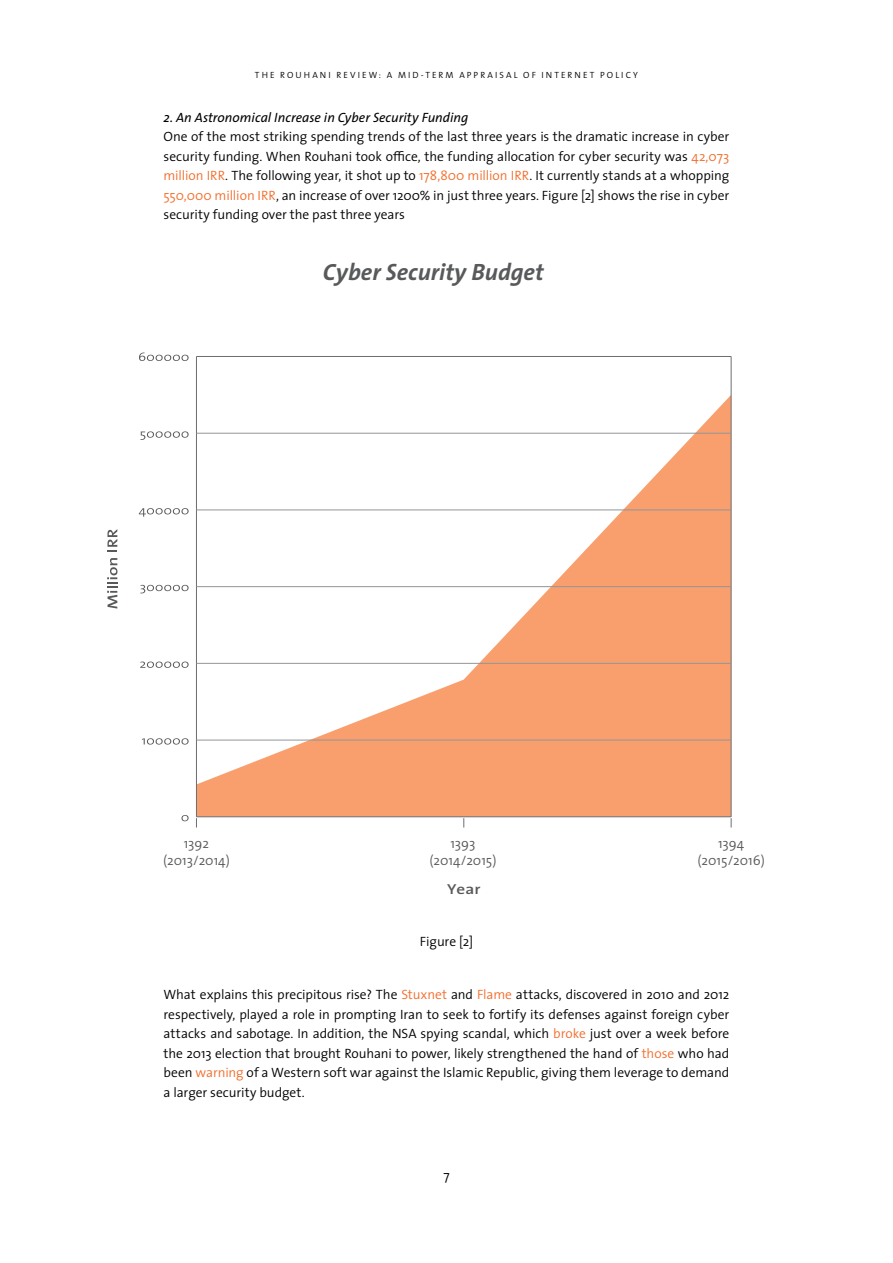
<style>
.page{position:relative;width:893px;height:1263px;background:#fff}
.page>*{position:absolute;margin:0;border:0;box-sizing:border-box;transform-origin:0 0}
.t1{font:italic 700 23.7px "The Sans";color:#58595b}
.t2{font:600 14.55px "The Sans";color:#58595b;scale:1.18 1}
.t3{font:300 13.65px/16.4px "The Sans";color:#58595b;text-align:center}
.t4{font:300 13.5px/19.5px "The Sans";letter-spacing:-.005em;color:#000;text-align:justify}
.t5{font:italic 13.5px "The Sans";color:#000}
.t6{font:300 9px "The Sans";letter-spacing:.23em;color:#000}
.s1{color:#f36e2c}
</style>
<div class="page">
<svg style="left:197px;top:395px;width:534px;height:421px"></svg>
<svg style="left:107px;top:558px;width:10px;height:51px"></svg>
<svg style="left:107px;top:529px;width:10px;height:23px"></svg>
<hr style="left:196px;top:816px;width:535px;height:1px;background:#6d6e71">
<svg style="left:181px;top:815px;width:8px;height:6px"></svg>
<svg style="left:142px;top:738px;width:47px;height:7px"></svg>
<svg style="left:140px;top:661px;width:49px;height:7px"></svg>
<svg style="left:140px;top:585px;width:49px;height:8px"></svg>
<svg style="left:139px;top:508px;width:50px;height:9px"></svg>
<svg style="left:140px;top:431px;width:49px;height:9px"></svg>
<svg style="left:139px;top:352px;width:50px;height:9px"></svg>
<hr style="left:196px;top:356px;width:1px;height:461px;background:#6d6e71">
<hr style="left:731px;top:356px;width:1px;height:461px;background:#6d6e71">
<hr style="left:196px;top:740px;width:535px;height:1px;background:#939598">
<hr style="left:196px;top:663px;width:535px;height:1px;background:#939598">
<hr style="left:196px;top:586px;width:535px;height:1px;background:#939598">
<hr style="left:196px;top:510px;width:535px;height:1px;background:#939598">
<hr style="left:196px;top:433px;width:535px;height:1px;background:#939598">
<hr style="left:196px;top:356px;width:535px;height:1px;background:#6d6e71">
<p class="t6" style="left:255px;top:67px;width:384px">THE ROUHANI REVIEW: A MID-TERM APPRAISAL OF INTERNET POLICY</p>
<p class="t5" style="left:164px;top:106px;width:306px">2. An Astronomical Increase in Cyber Security Funding</p>
<p class="t4" style="left:164px;top:126px;width:567px">One of the most striking spending trends of the last three years is the dramatic increase in cyber security funding. When Rouhani took office, the funding allocation for cyber security was <span class="s1">42,073 million IRR</span>. The following year, it shot up to <span class="s1">178,800 million IRR</span>. It currently stands at a whopping <span class="s1">550,000 million IRR</span>, an increase of over 1200% in just three years. Figure [2] shows the rise in cyber security funding over the past three years</p>
<h1 class="t1" style="left:323px;top:252px;width:222px">Cyber Security Budget</h1>
<p class="t3" style="left:163px;top:835px;width:68px">1392 (2013/2014)</p>
<p class="t3" style="left:429px;top:835px;width:69px">1393 (2014/2015)</p>
<p class="t3" style="left:697px;top:835px;width:69px">1394 (2015/2016)</p>
<p class="t2" style="left:447px;top:877px;width:30px">Year</p>
<p class="t4" style="left:420px;top:931px;width:55px">Figure [2]</p>
<p class="t4" style="left:163px;top:984px;width:567px">What explains this precipitous rise? The <span class="s1">Stuxnet</span> and <span class="s1">Flame</span> attacks, discovered in 2010 and 2012 respectively, played a role in prompting Iran to seek to fortify its defenses against foreign cyber attacks and sabotage. In addition, the NSA spying scandal, which <span class="s1">broke</span> just over a week before the 2013 election that brought Rouhani to power, likely strengthened the hand of <span class="s1">those</span> who had been <span class="s1">warning</span> of a Western soft war against the Islamic Republic, giving them leverage to demand a larger security budget.</p>
<p class="t4" style="left:443px;top:1165px;width:8px">7</p>
</div>
